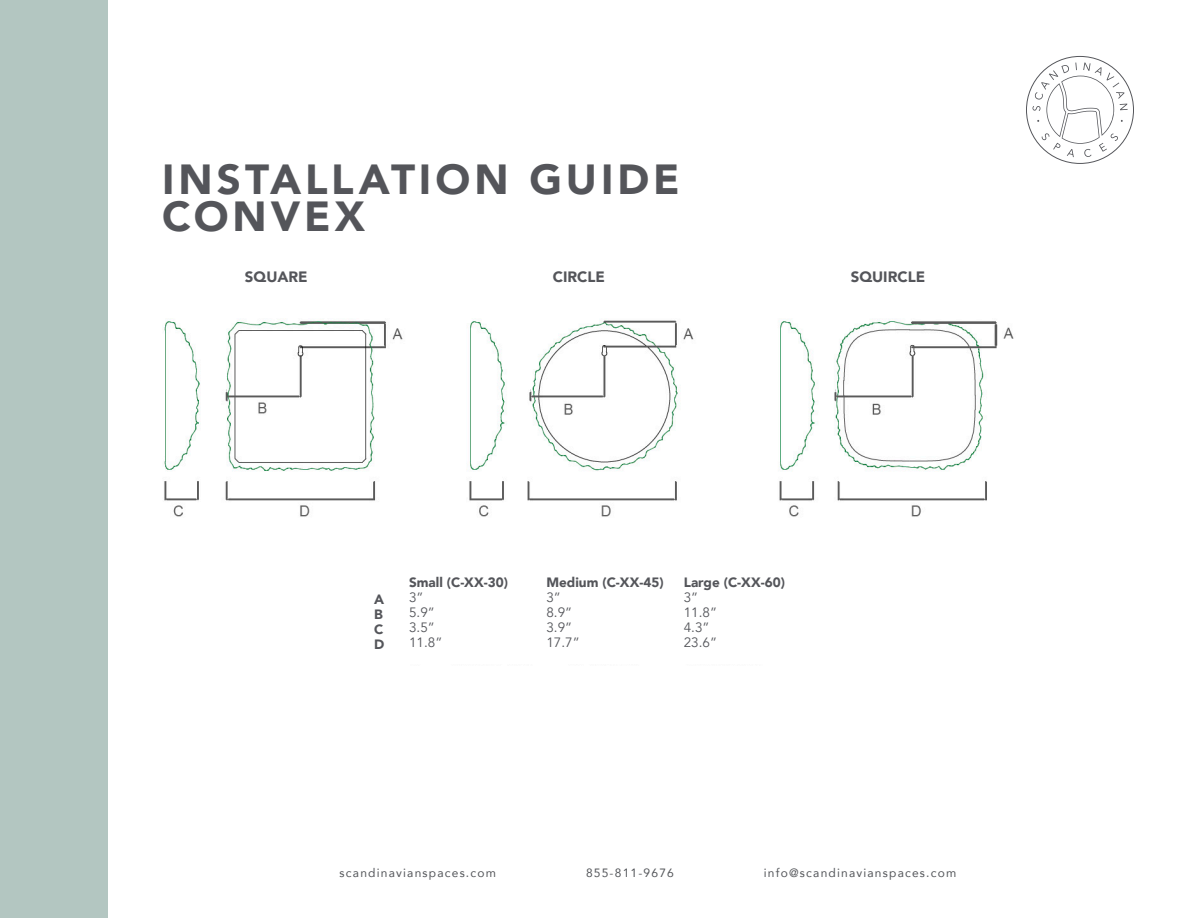
<style>
.page{position:relative;width:1188px;height:918px;background:#fff}
.page>*{position:absolute;margin:0;border:0;box-sizing:border-box;transform-origin:0 0}
.Paragraph_Style_1{font:900 42px/37.5px "Avenir";letter-spacing:.095em;color:#54555a}
.t1{font:900 15px "Avenir";color:#54555a}
.t2{font:900 13.5px "Avenir";color:#54555a}
.t3{font:13.5px "Avenir";color:#54555a}
.t4{font:12px "Avenir";letter-spacing:.1em;color:#54565a}
</style>
<div class="page">
<div style="left:0;top:0;width:108px;height:918px;background:#b3c6c1"></div>
<svg style="left:1026px;top:56px;width:108px;height:108px"></svg>
<img style="left:164px;top:319px;width:850px;height:198px">
<p class="Paragraph_Style_1" style="left:162px;top:159px;width:519px">INSTALLATION GUIDE<br>CONVEX</p>
<p class="t1" style="left:245px;top:264px;width:64px">SQUARE</p>
<p class="t1" style="left:553px;top:264px;width:54px">CIRCLE</p>
<p class="t1" style="left:851px;top:264px;width:76px">SQUIRCLE</p>
<p class="t2" style="left:374px;top:588px;width:12px">A</p>
<p class="t2" style="left:374px;top:603px;width:10px">B</p>
<p class="t2" style="left:374px;top:618px;width:11px">C</p>
<p class="t2" style="left:374px;top:633px;width:12px">D</p>
<p class="t2" style="left:409px;top:571px;width:100px">Small (C-XX-30)</p>
<p class="t3" style="left:409px;top:589px;width:16px">3”</p>
<p class="t3" style="left:409px;top:604px;width:27px">5.9”</p>
<p class="t3" style="left:409px;top:619px;width:27px">3.5”</p>
<p class="t3" style="left:409px;top:634px;width:35px">11.8”</p>
<p class="t2" style="left:546px;top:571px;width:119px">Medium (C-XX-45)</p>
<p class="t3" style="left:546px;top:589px;width:16px">3”</p>
<p class="t3" style="left:546px;top:604px;width:27px">8.9”</p>
<p class="t3" style="left:546px;top:619px;width:27px">3.9”</p>
<p class="t3" style="left:546px;top:634px;width:35px">17.7”</p>
<p class="t2" style="left:684px;top:571px;width:103px">Large (C-XX-60)</p>
<p class="t3" style="left:684px;top:589px;width:16px">3”</p>
<p class="t3" style="left:684px;top:604px;width:35px">11.8”</p>
<p class="t3" style="left:684px;top:619px;width:27px">4.3”</p>
<p class="t3" style="left:684px;top:634px;width:35px">23.6”</p>
<p class="t4" style="left:340px;top:863px;width:158px">scandinavianspaces.com</p>
<p class="t4" style="left:586px;top:863px;width:89px">855-811-9676</p>
<p class="t4" style="left:764px;top:863px;width:194px">info@scandinavianspaces.com</p>
</div>
